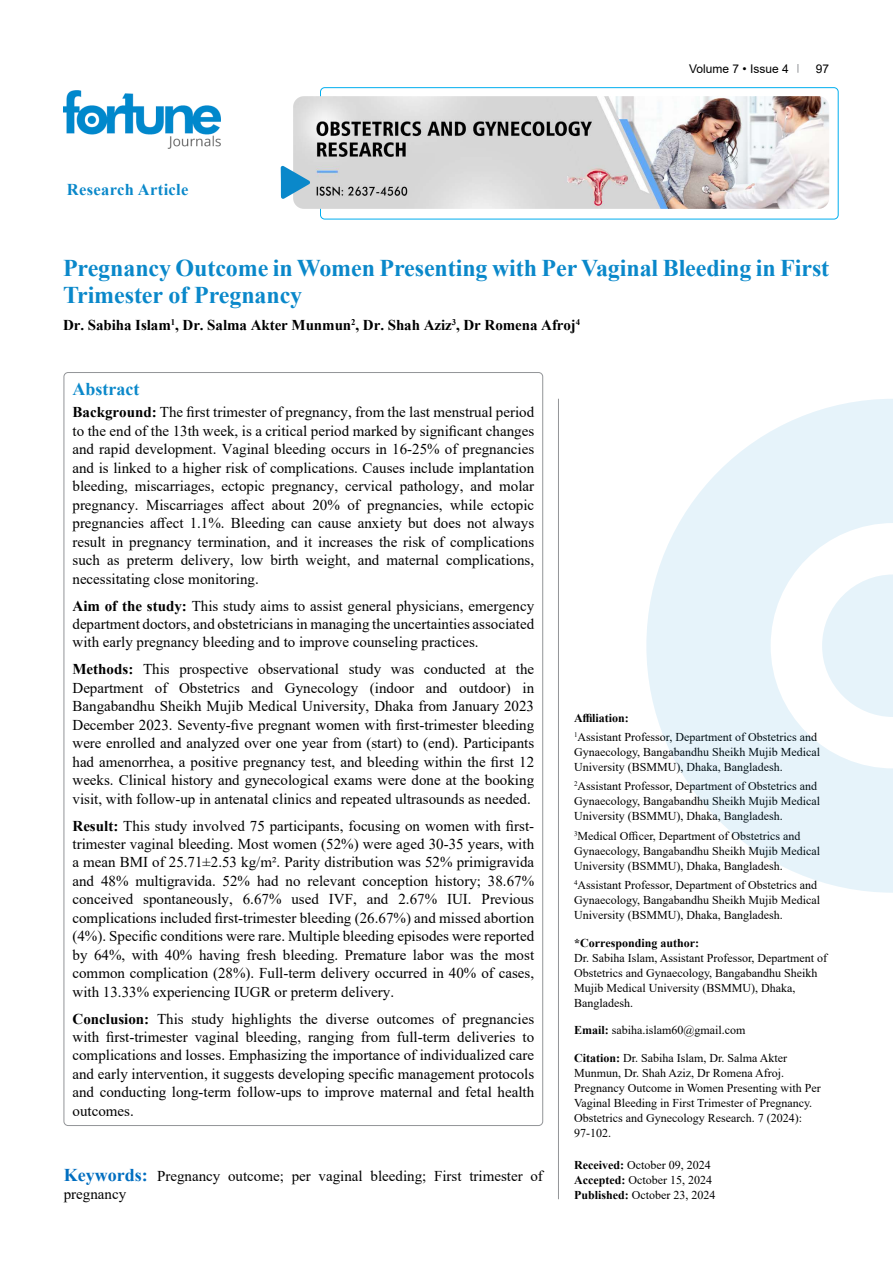
<style>
.page{position:relative;width:893px;height:1263px;background:#fff}
.page>*{position:absolute;margin:0;border:0;box-sizing:border-box;transform-origin:0 0}
.t1{font:700 24px/27px "Times New Roman";letter-spacing:-.005em;color:#0a88ca}
.t2{font:700 18px "Times New Roman";color:#0a88ca}
.t3{font:700 16.5px "Times New Roman";letter-spacing:.02em;color:#0a88ca}
.t4{font:15px/18.5px "Times New Roman";color:#000;text-align:justify}
.t5{font:700 15px "Times New Roman";letter-spacing:-.005em;color:#000}
.t6{font:12px/15px "Times New Roman";color:#000}
.t7{font:700 12px "Times New Roman";color:#000}
.t8{font:12px "Arial";color:#000}
.s1{font-weight:700}
.s2{font-weight:700;font-size:18px;color:#006ec0}
</style>
<div class="page">
<div style="left:320px;top:87px;width:518px;height:132px;border:1px solid #00aeef;border-radius:4px"></div>
<img style="left:64px;top:90px;width:157px;height:59px">
<img style="left:293px;top:96px;width:536px;height:113px">
<svg style="left:281px;top:166px;width:29px;height:33px"></svg>
<hr style="left:558px;top:399px;width:1px;height:800px;background:#939598">
<svg style="left:646px;top:399px;width:247px;height:494px;fill:#e6f3fa"></svg>
<svg style="left:822px;top:574px;width:71px;height:143px"></svg>
<p class="t3" style="left:67px;top:177px;width:123px">Research Article</p>
<p class="t8" style="left:689px;top:60px;width:101px">Volume 7 • Issue 4</p>
<p class="t8" style="left:816px;top:60px;width:15px">97</p>
<h1 class="t1" style="left:63px;top:254px;width:768px">Pregnancy Outcome in Women Presenting with Per Vaginal Bleeding in First<br>Trimester of Pregnancy</h1>
<p class="t5" style="left:63px;top:314px;width:519px">Dr. Sabiha Islam<sup>1</sup>, Dr. Salma Akter Munmun<sup>2</sup>, Dr. Shah Aziz<sup>3</sup>, Dr Romena Afroj<sup>4</sup></p>
<p class="t2" style="left:72px;top:376px;width:68px">Abstract</p>
<p class="t4" style="left:72px;top:403px;width:463px"><span class="s1">Background:</span> The first trimester of pregnancy, from the last menstrual period to the end of the 13th week, is a critical period marked by significant changes and rapid development. Vaginal bleeding occurs in 16-25% of pregnancies and is linked to a higher risk of complications. Causes include implantation bleeding, miscarriages, ectopic pregnancy, cervical pathology, and molar pregnancy. Miscarriages affect about 20% of pregnancies, while ectopic pregnancies affect 1.1%. Bleeding can cause anxiety but does not always result in pregnancy termination, and it increases the risk of complications such as preterm delivery, low birth weight, and maternal complications, necessitating close monitoring.</p>
<p class="t4" style="left:72px;top:596px;width:463px"><span class="s1">Aim of the study:</span> This study aims to assist general physicians, emergency department doctors, and obstetricians in managing the uncertainties associated with early pregnancy bleeding and to improve counseling practices.</p>
<p class="t4" style="left:72px;top:660px;width:463px"><span class="s1">Methods:</span> This prospective observational study was conducted at the Department of Obstetrics and Gynecology (indoor and outdoor) in Bangabandhu Sheikh Mujib Medical University, Dhaka from January 2023<br>December 2023. Seventy-five pregnant women with first-trimester bleeding were enrolled and analyzed over one year from (start) to (end). Participants had amenorrhea, a positive pregnancy test, and bleeding within the first 12 weeks. Clinical history and gynecological exams were done at the booking visit, with follow-up in antenatal clinics and repeated ultrasounds as needed.</p>
<p class="t4" style="left:72px;top:816px;width:463px"><span class="s1">Result:</span> This study involved 75 participants, focusing on women with first&shy;trimester vaginal bleeding. Most women (52%) were aged 30-35 years, with a mean BMI of 25.71±2.53 kg/m². Parity distribution was 52% primigravida and 48% multigravida. 52% had no relevant conception history; 38.67% conceived spontaneously, 6.67% used IVF, and 2.67% IUI. Previous complications included first-trimester bleeding (26.67%) and missed abortion (4%). Specific conditions were rare. Multiple bleeding episodes were reported by 64%, with 40% having fresh bleeding. Premature labor was the most common complication (28%). Full-term delivery occurred in 40% of cases, with 13.33% experiencing IUGR or preterm delivery.</p>
<p class="t4" style="left:72px;top:1009px;width:463px"><span class="s1">Conclusion:</span> This study highlights the diverse outcomes of pregnancies with first-trimester vaginal bleeding, ranging from full-term deliveries to complications and losses. Emphasizing the importance of individualized care and early intervention, it suggests developing specific management protocols and conducting long-term follow-ups to improve maternal and fetal health outcomes.</p>
<p class="t4" style="left:64px;top:1166px;width:481px"><span class="s2">Keywords:</span> Pregnancy outcome; per vaginal bleeding; First trimester of pregnancy</p>
<p class="t6" style="left:574px;top:708px;width:244px;line-height:19.2px"><span class="s1">Affiliation:<br></span><sup>1</sup>Assistant Professor, Department of Obstetrics and</p>
<p class="t6" style="left:574px;top:744px;width:248px">Gynaecology, Bangabandhu Sheikh Mujib Medical<br>University (BSMMU), Dhaka, Bangladesh.</p>
<p class="t6" style="left:574px;top:778px;width:248px"><sup>2</sup>Assistant Professor, Department of Obstetrics and<br>Gynaecology, Bangabandhu Sheikh Mujib Medical<br>University (BSMMU), Dhaka, Bangladesh.</p>
<p class="t6" style="left:574px;top:828px;width:248px"><sup>3</sup>Medical Officer, Department of Obstetrics and<br>Gynaecology, Bangabandhu Sheikh Mujib Medical<br>University (BSMMU), Dhaka, Bangladesh.</p>
<p class="t6" style="left:574px;top:877px;width:248px"><sup>4</sup>Assistant Professor, Department of Obstetrics and<br>Gynaecology, Bangabandhu Sheikh Mujib Medical<br>University (BSMMU), Dhaka, Bangladesh.</p>
<p class="t7" style="left:574px;top:934px;width:127px">*Corresponding author:</p>
<p class="t6" style="left:574px;top:950px;width:255px">Dr. Sabiha Islam, Assistant Professor, Department of Obstetrics and Gynaecology, Bangabandhu Sheikh Mujib Medical University (BSMMU), Dhaka, Bangladesh.</p>
<p class="t6" style="left:574px;top:1022px;width:173px"><span class="s1">Email:</span> sabiha.islam60@gmail.com</p>
<p class="t6" style="left:574px;top:1050px;width:248px"><span class="s1">Citation:</span> Dr. Sabiha Islam, Dr. Salma Akter Munmun, Dr. Shah Aziz, Dr Romena Afroj.<br>Pregnancy Outcome in Women Presenting with Per Vaginal Bleeding in First Trimester of Pregnancy.<br>Obstetrics and Gynecology Research. 7 (2024):<br>97-102.</p>
<p class="t6" style="left:574px;top:1157px;width:143px"><span class="s1">Received:</span> October 09, 2024<br><span class="s1">Accepted:</span> October 15, 2024<br><span class="s1">Published:</span> October 23, 2024</p>
</div>
